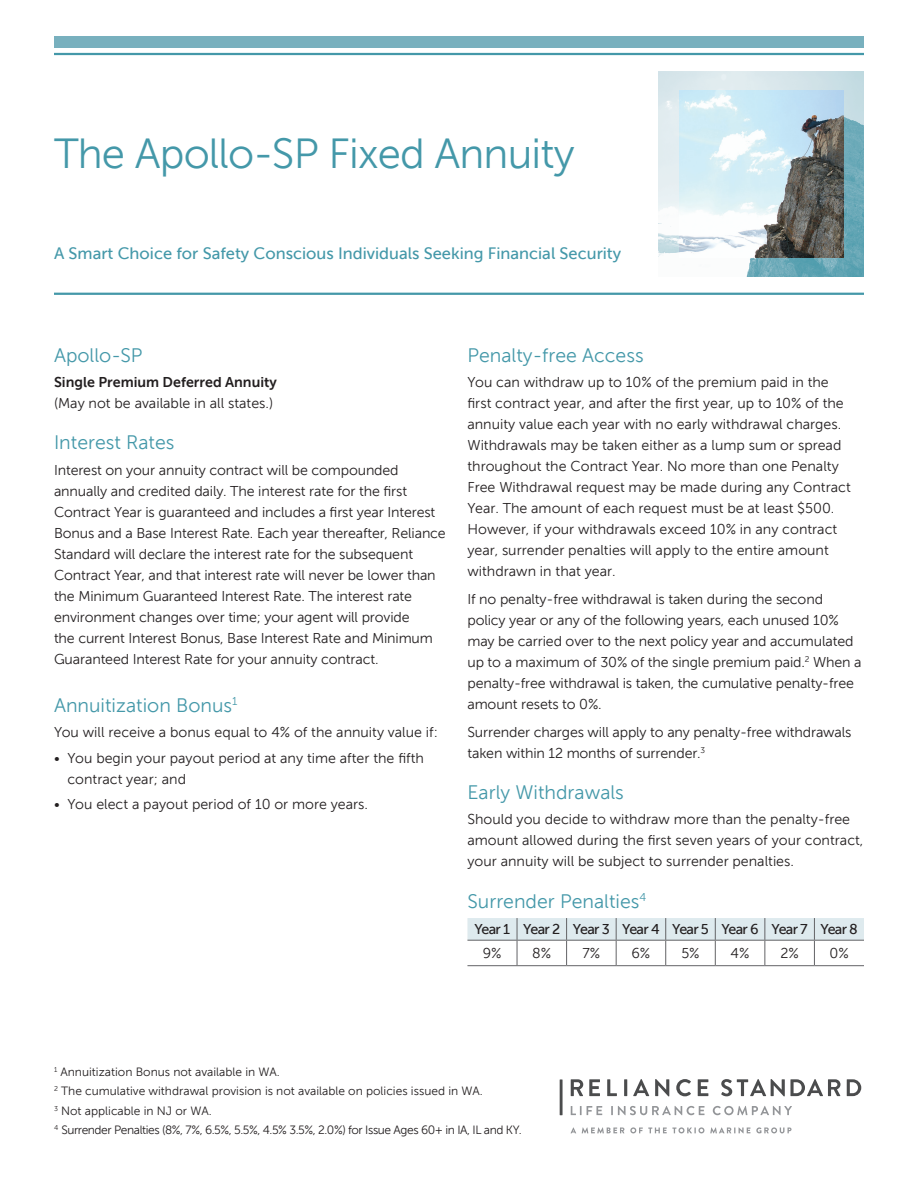
<style>
.page{position:relative;width:918px;height:1188px;background:#fff}
.page>*{position:absolute;margin:0;border:0;box-sizing:border-box;transform-origin:0 0}
.t1{font:42px "Museo Sans 300";letter-spacing:-.02em;color:#4498a9}
.t2{font:19.5px "Museo Sans 300";color:#4498a9}
.t3{font:16.5px "Museo Sans 500";color:#4498a9}
.t4{font:14.25px/21px "Museo Sans 300";letter-spacing:-.01em;color:#231f20}
.t5{font:14.25px "Museo Sans 500";letter-spacing:-.05em;color:#231f20}
.t6{font:12px "Museo Sans 300";color:#231f20}
.t7{font:12px "Museo Sans 300";letter-spacing:-.035em;color:#231f20}
.s1{font-family:"Museo Sans 700"}
</style>
<div class="page">
<div style="left:54px;top:37px;width:810px;height:11px;background:#78b0be"></div>
<svg style="left:467px;top:918px;width:397px;height:47px"></svg>
<hr style="left:467px;top:965px;width:50px;height:1px;background:#636366">
<hr style="left:517px;top:965px;width:50px;height:1px;background:#636366">
<hr style="left:567px;top:965px;width:49px;height:1px;background:#636366">
<hr style="left:616px;top:965px;width:50px;height:1px;background:#636366">
<hr style="left:666px;top:965px;width:49px;height:1px;background:#636366">
<hr style="left:715px;top:965px;width:50px;height:1px;background:#636366">
<hr style="left:765px;top:965px;width:49px;height:1px;background:#636366">
<hr style="left:814px;top:965px;width:50px;height:1px;background:#636366">
<hr style="left:54px;top:53px;width:810px;height:2px;background:#4498a9">
<hr style="left:54px;top:293px;width:810px;height:2px;background:#4498a9">
<svg style="left:571px;top:1106px;width:221px;height:9px"></svg>
<svg style="left:721px;top:1079px;width:140px;height:17px"></svg>
<svg style="left:571px;top:1079px;width:137px;height:17px"></svg>
<hr style="left:560px;top:1079px;width:3px;height:36px;background:#4b4c4d">
<svg style="left:571px;top:1127px;width:5px;height:6px"></svg>
<svg style="left:582px;top:1127px;width:42px;height:6px"></svg>
<svg style="left:630px;top:1127px;width:74px;height:6px"></svg>
<svg style="left:710px;top:1127px;width:40px;height:6px"></svg>
<svg style="left:756px;top:1127px;width:36px;height:6px"></svg>
<img style="left:659px;top:71px;width:205px;height:205px">
<img style="left:679px;top:91px;width:165px;height:166px">
<p class="t1" style="left:54px;top:131px;width:522px">The Apollo-SP Fixed Annuity</p>
<p class="t3" style="left:54px;top:244px;width:569px">A Smart Choice for Safety Conscious Individuals Seeking Financial Security</p>
<p class="t2" style="left:54px;top:344px;width:90px">Apollo-SP</p>
<p class="t4" style="left:54px;top:372px;width:225px"><span class="s1">Single Premium Deferred Annuity </span>(May not be available in all states.)</p>
<p class="t2" style="left:54px;top:432px;width:122px">Interest Rates</p>
<p class="t4" style="left:54px;top:460px;width:393px">Interest on your annuity contract will be compounded annually and credited daily. The interest rate for the first Contract Year is guaranteed and includes a first year Interest Bonus and a Base Interest Rate. Each year thereafter, Reliance Standard will declare the interest rate for the subsequent Contract Year, and that interest rate will never be lower than the Minimum Guaranteed Interest Rate. The interest rate environment changes over time; your agent will provide<br>the current Interest Bonus, Base Interest Rate and Minimum Guaranteed Interest Rate for your annuity contract.</p>
<p class="t2" style="left:54px;top:695px;width:185px">Annuitization Bonus<sup>1</sup></p>
<p class="t4" style="left:54px;top:722px;width:385px">You will receive a bonus equal to 4% of the annuity value if:</p>
<p class="t4" style="left:68px;top:748px;width:358px;text-indent:-14px">• You begin your payout period at any time after the fifth contract year; and</p>
<p class="t4" style="left:54px;top:794px;width:316px">• You elect a payout period of 10 or more years.</p>
<p class="t2" style="left:467px;top:344px;width:178px">Penalty-free Access</p>
<p class="t4" style="left:467px;top:372px;width:385px">You can withdraw up to 10% of the premium paid in the first contract year, and after the first year, up to 10% of the annuity value each year with no early withdrawal charges.<br>Withdrawals may be taken either as a lump sum or spread throughout the Contract Year. No more than one Penalty Free Withdrawal request may be made during any Contract Year. The amount of each request must be at least $500.<br>However, if your withdrawals exceed 10% in any contract year, surrender penalties will apply to the entire amount withdrawn in that year.</p>
<p class="t4" style="left:467px;top:589px;width:396px">If no penalty-free withdrawal is taken during the second policy year or any of the following years, each unused 10% may be carried over to the next policy year and accumulated up to a maximum of 30% of the single premium paid.<sup>2</sup> When a penalty-free withdrawal is taken, the cumulative penalty-free amount resets to 0%.</p>
<p class="t4" style="left:467px;top:721px;width:386px">Surrender charges will apply to any penalty-free withdrawals taken within 12 months of surrender.<sup>3</sup></p>
<p class="t2" style="left:467px;top:782px;width:158px">Early Withdrawals</p>
<p class="t4" style="left:467px;top:809px;width:397px">Should you decide to withdraw more than the penalty-free amount allowed during the first seven years of your contract, your annuity will be subject to surrender penalties.</p>
<p class="t2" style="left:467px;top:890px;width:180px">Surrender Penalties<sup>4</sup></p>
<p class="t5" style="left:474px;top:921px;width:37px">Year 1</p>
<p class="t5" style="left:523px;top:921px;width:39px">Year 2</p>
<p class="t5" style="left:573px;top:921px;width:38px">Year 3</p>
<p class="t5" style="left:622px;top:921px;width:39px">Year 4</p>
<p class="t5" style="left:672px;top:921px;width:38px">Year 5</p>
<p class="t5" style="left:721px;top:921px;width:39px">Year 6</p>
<p class="t5" style="left:771px;top:921px;width:38px">Year 7</p>
<p class="t5" style="left:820px;top:921px;width:39px">Year 8</p>
<p class="t4" style="left:483px;top:943px;width:20px">9%</p>
<p class="t4" style="left:532px;top:943px;width:20px">8%</p>
<p class="t4" style="left:582px;top:943px;width:19px">7%</p>
<p class="t4" style="left:632px;top:943px;width:20px">6%</p>
<p class="t4" style="left:681px;top:943px;width:20px">5%</p>
<p class="t4" style="left:731px;top:943px;width:20px">4%</p>
<p class="t4" style="left:780px;top:943px;width:20px">2%</p>
<p class="t4" style="left:830px;top:943px;width:21px">0%</p>
<p class="t6" style="left:54px;top:1065px;width:227px"><sup>1</sup> Annuitization Bonus not available in WA.</p>
<p class="t6" style="left:54px;top:1084px;width:430px"><sup>2</sup> The cumulative withdrawal provision is not available on policies issued in WA.</p>
<p class="t6" style="left:54px;top:1104px;width:159px"><sup>3</sup> Not applicable in NJ or WA.</p>
<p class="t7" style="left:54px;top:1123px;width:469px"><sup>4</sup> Surrender Penalties (8%, 7%, 6.5%, 5.5%, 4.5% 3.5%, 2.0%) for Issue Ages 60+ in IA, IL and KY.</p>
</div>
